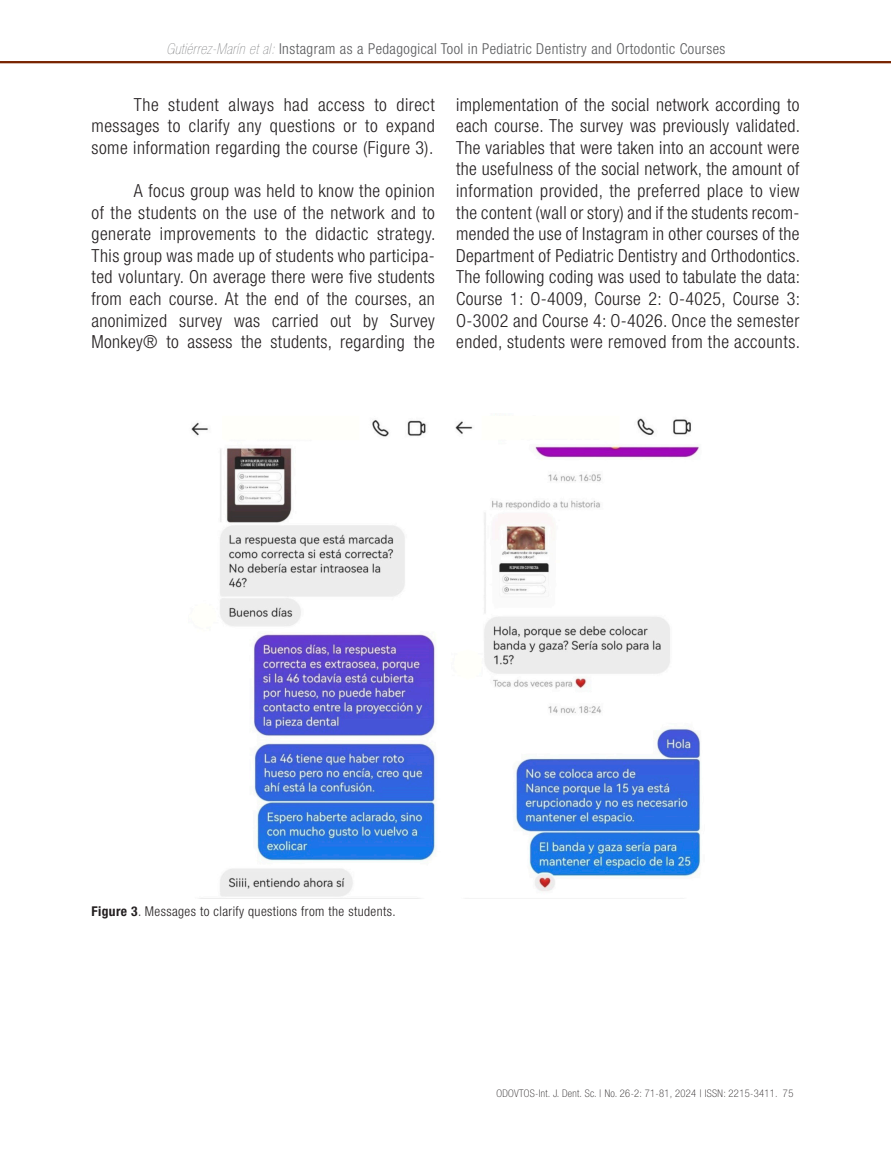
<style>
.page{position:relative;width:891px;height:1161px;background:#fff}
.page>*{position:absolute;margin:0;border:0;box-sizing:border-box;transform-origin:0 0}
.Texto_general_con_sangría{font:300 condensed 18px/21.6px "Helvetica Neue LT Std";letter-spacing:.03em;color:#231f20;text-align:justify}
.t1{font:300 condensed 15px "Helvetica Neue LT Std";letter-spacing:.03em;color:#57585a}
.fuentes_de_tablas{font:300 condensed 13.5px "Helvetica Neue LT Std";letter-spacing:.03em;color:#231f20}
.t2{font:100 condensed 10.5px "Helvetica Neue LT Std";letter-spacing:.03em;color:#231f20}
.s1{font-weight:200;font-style:italic}
.s2{font-weight:700}
</style>
<div class="page">
<hr style="left:0;top:61px;width:891px;height:2px;background:#792602">
<img style="left:191px;top:418px;width:510px;height:479px">
<p class="t1" style="left:166px;top:40px;width:561px"><span class="s1">Gutiérrez-Marín et al:</span> Instagram as a Pedagogical Tool in Pediatric Dentistry and Ortodontic Courses</p>
<p class="Texto_general_con_sangría" style="left:91px;top:93px;width:345px;text-indent:43px">The student always had access to direct messages to clarify any questions or to expand some information regarding the course (Figure 3).</p>
<p class="Texto_general_con_sangría" style="left:91px;top:180px;width:346px;text-indent:43px">A focus group was held to know the opinion of the students on the use of the network and to generate improvements to the didactic strategy.<br>This group was made up of students who participa&shy;ted voluntary. On average there were five students from each course. At the end of the courses, an anonimized survey was carried out by Survey Monkey® to assess the students, regarding the</p>
<p class="Texto_general_con_sangría" style="left:456px;top:93px;width:346px">implementation of the social network according to each course. The survey was previously validated.<br>The variables that were taken into an account were the usefulness of the social network, the amount of information provided, the preferred place to view the content (wall or story) and if the students recom&shy;mended the use of Instagram in other courses of the Department of Pediatric Dentistry and Orthodontics.<br>The following coding was used to tabulate the data:<br>Course 1: O-4009, Course 2: O-4025, Course 3:<br>O-3002 and Course 4: O-4026. Once the semester ended, students were removed from the accounts.</p>
<p class="fuentes_de_tablas" style="left:91px;top:904px;width:306px"><span class="s2">Figure 3</span>. Messages to clarify questions from the students.</p>
<p class="t2" style="left:496px;top:1087px;width:298px">ODOVTOS-Int. J. Dent. Sc. | No. 26-2: 71-81, 2024 | ISSN: 2215-3411. 75</p>
</div>
